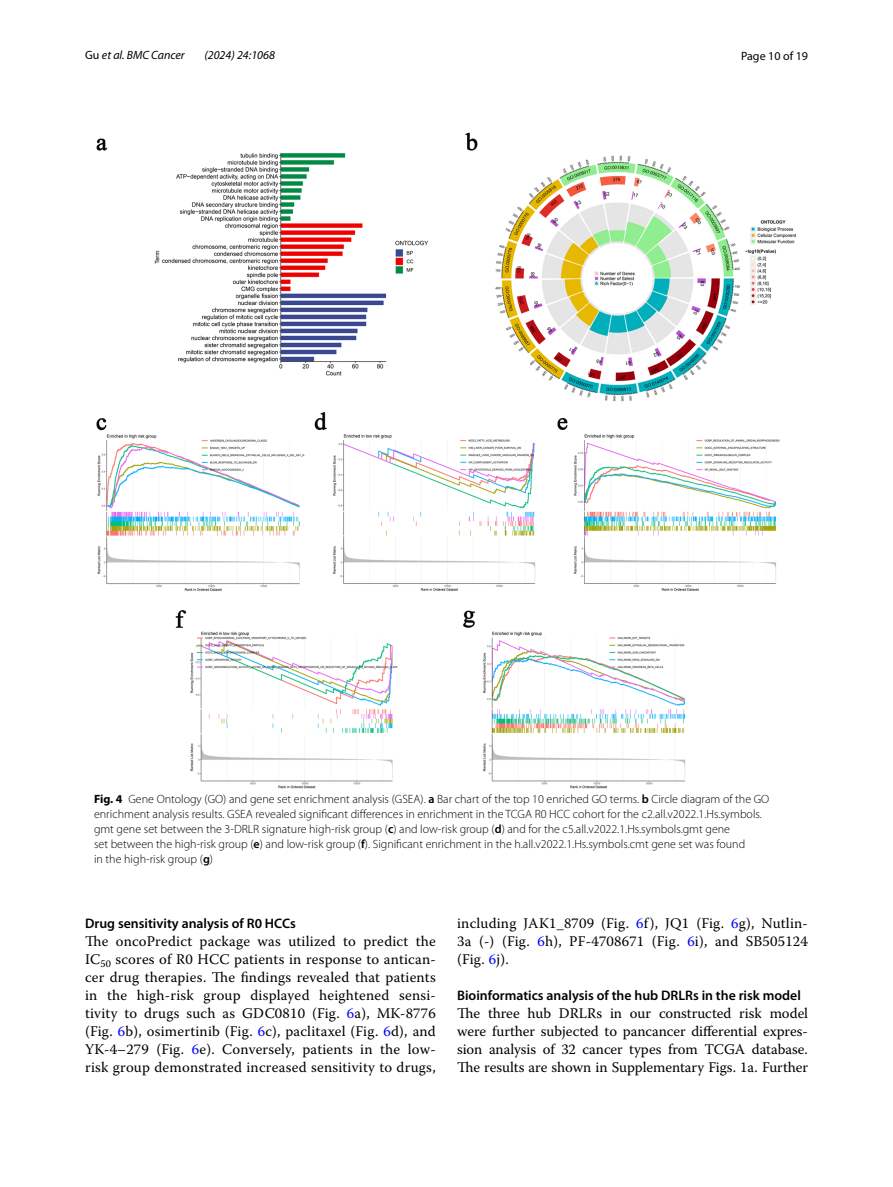
<style>
.page{position:relative;width:893px;height:1187px;background:#fff}
.page>*{position:absolute;margin:0;border:0;box-sizing:border-box;transform-origin:0 0}
.t1{font:14.7px/18px "Warnock Pro";letter-spacing:.015em;color:#000;text-align:justify}
.t2{font:600 13.8px "Myriad Pro";color:#000}
.t3{font:300 12px/15px "Myriad Pro";color:#000}
.t4{font:italic 12px "Myriad Pro";color:#000}
.t5{font:12px "Myriad Pro";color:#000}
.s1{font-style:normal}
.s2{font-weight:700}
.s3{font-weight:600}
.s4{color:#00f}
</style>
<div class="page">
<img style="left:96px;top:133px;width:701px;height:655px">
<p class="t4" style="left:85px;top:48px;width:101px"><span class="s1">Gu</span> et al. BMC Cancer</p>
<p class="t4" style="left:204px;top:48px;width:72px">(2024) 24:1068</p>
<p class="t5" style="left:741px;top:48px;width:68px">Page 10 of 19</p>
<p class="t3" style="left:94px;top:792px;width:677px"><span class="s2">Fig. 4</span> Gene Ontology (GO) and gene set enrichment analysis (GSEA). <span class="s3">a</span> Bar chart of the top 10 enriched GO terms. <span class="s3">b</span> Circle diagram of the GO enrichment analysis results. GSEA revealed significant differences in enrichment in the TCGA R0 HCC cohort for the c2.all.v2022.1.Hs.symbols. gmt gene set between the 3-DRLR signature high-risk group (<span class="s3">c</span>) and low-risk group (<span class="s3">d</span>) and for the c5.all.v2022.1.Hs.symbols.gmt gene<br>set between the high-risk group (<span class="s3">e</span>) and low-risk group (<span class="s3">f</span>). Significant enrichment in the h.all.v2022.1.Hs.symbols.cmt gene set was found<br>in the high-risk group (<span class="s3">g</span>)</p>
<p class="t2" style="left:85px;top:914px;width:212px">Drug sensitivity analysis of R0 HCCs</p>
<p class="t1" style="left:85px;top:931px;width:352px">The oncoPredict package was utilized to predict the IC<sub>50</sub> scores of R0 HCC patients in response to antican&shy;cer drug therapies. The findings revealed that patients in the high-risk group displayed heightened sensi&shy;tivity to drugs such as GDC0810 (Fig. <span class="s4">6</span>a), MK-8776 (Fig. <span class="s4">6</span>b), osimertinib (Fig. <span class="s4">6</span>c), paclitaxel (Fig. <span class="s4">6</span>d), and YK-4–279 (Fig. <span class="s4">6</span>e). Conversely, patients in the low&shy;risk group demonstrated increased sensitivity to drugs,</p>
<p class="t1" style="left:457px;top:913px;width:352px">including JAK1_8709 (Fig. <span class="s4">6</span>f), JQ1 (Fig. <span class="s4">6</span>g), Nutlin-3a (-) (Fig. <span class="s4">6</span>h), PF-4708671 (Fig. <span class="s4">6</span>i), and SB505124 (Fig. <span class="s4">6</span>j).</p>
<p class="t2" style="left:457px;top:986px;width:345px">Bioinformatics analysis of the hub DRLRs in the risk model</p>
<p class="t1" style="left:457px;top:1003px;width:352px">The three hub DRLRs in our constructed risk model were further subjected to pancancer differential expres&shy;sion analysis of 32 cancer types from TCGA database.<br>The results are shown in Supplementary Figs. 1a. Further</p>
</div>
